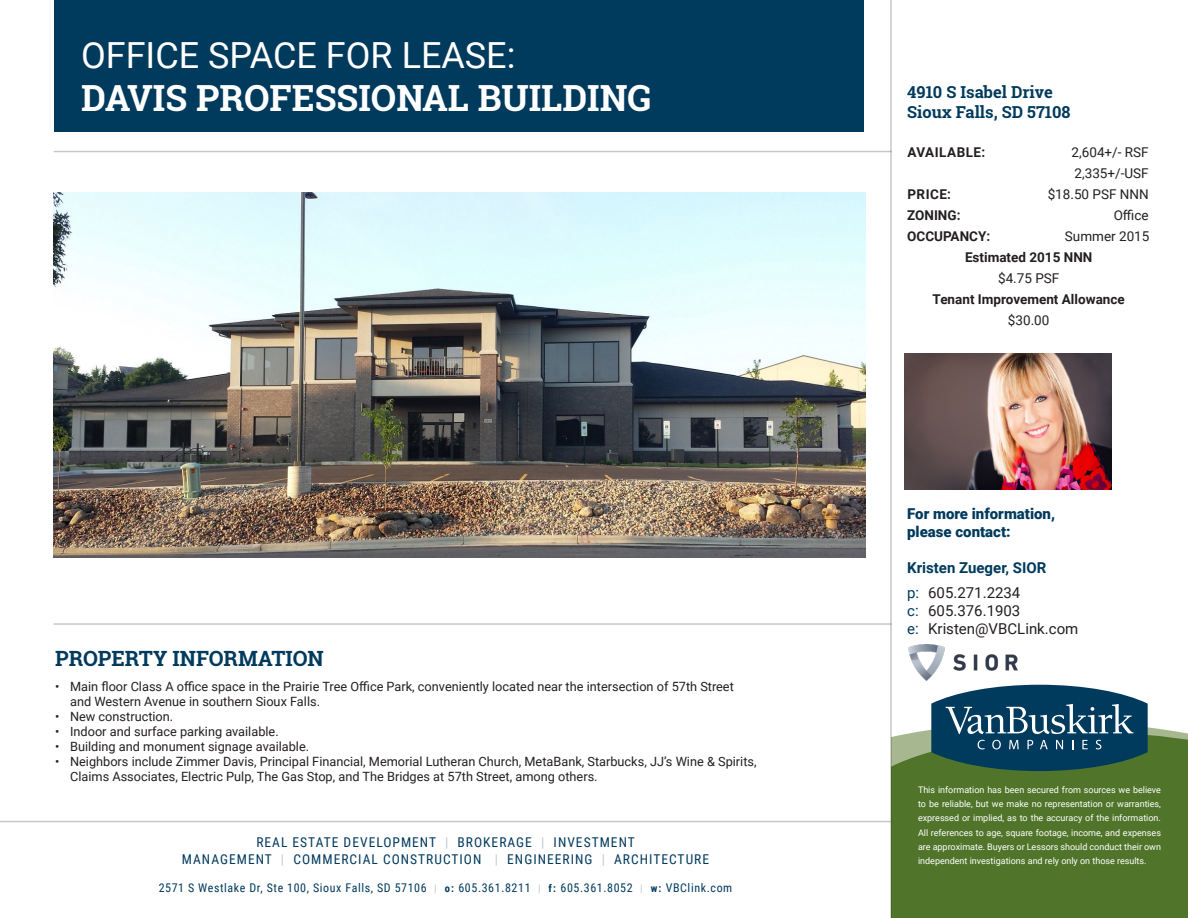
<style>
.page{position:relative;width:1188px;height:918px;background:#fff}
.page>*{position:absolute;margin:0;border:0;box-sizing:border-box;transform-origin:0 0}
.t1{font:700 36px "Roboto Slab";color:#fff}
.t2{font:36px "Roboto";color:#fff}
.t3{font:700 21px "Roboto Slab";color:#003a5d}
.t4{font:700 16.5px/19.8px "Roboto Slab";color:#003a5d}
.t5{font:15px "Roboto";color:#231f20}
.t6{font:900 15px "Roboto";color:#003a5d}
.t7{font:700 15px "Roboto";color:#003a5d}
.t8{font:13.5px "Roboto Condensed";letter-spacing:.075em;color:#003a5d}
.t9{font:700 13.5px/21px "Roboto";color:#231f20;text-align:center}
.t10{font:13.5px/21px "Roboto";color:#231f20}
.t11{font:700 13.5px "Roboto";letter-spacing:.035em;color:#231f20}
.t12{font:12.75px/15px "Roboto";color:#231f20}
.t13{font:12px "Roboto Condensed";letter-spacing:.05em;color:#003a5d}
.t14{font:9px/14.2px "Roboto";color:#fff;text-align:justify}
.s1{color:#bcc9d4}
.s2{font-size:10.5px;color:#bcc9d4}
.s3{font-weight:700;font-size:10.5px}
.s4{font-weight:400}
.s5{color:#003a5d}
</style>
<div class="page">
<div style="left:892px;top:732px;width:296px;height:186px;background:#50752a"></div>
<div style="left:54px;top:0;width:810px;height:132px;background:#003a5d"></div>
<hr style="left:890px;top:0;width:2px;height:918px;background:#231f20">
<hr style="left:0;top:821px;width:891px;height:1px;background:#231f20">
<hr style="left:54px;top:623px;width:838px;height:2px;background:#231f20">
<svg style="left:931px;top:685px;width:217px;height:86px;background:#2c5c72"></svg>
<img style="left:904px;top:353px;width:208px;height:136px">
<img style="left:908px;top:644px;width:110px;height:36px">
<hr style="left:54px;top:151px;width:838px;height:1px;background:#231f20">
<img style="left:54px;top:192px;width:811px;height:366px">
<p class="t2" style="left:81px;top:29px;width:436px">OFFICE SPACE FOR LEASE:</p>
<p class="t1" style="left:81px;top:73px;width:572px">DAVIS PROFESSIONAL BUILDING</p>
<p class="t3" style="left:55px;top:643px;width:270px">PROPERTY INFORMATION</p>
<p class="t12" style="left:70px;top:679px;width:665px;text-indent:-15px">• Main floor Class A office space in the Prairie Tree Office Park, conveniently located near the intersection of 57th Street and Western Avenue in southern Sioux Falls.</p>
<p class="t12" style="left:55px;top:709px;width:120px">• New construction.</p>
<p class="t12" style="left:55px;top:724px;width:225px">• Indoor and surface parking available.</p>
<p class="t12" style="left:55px;top:739px;width:256px">• Building and monument signage available.</p>
<p class="t12" style="left:70px;top:754px;width:688px;text-indent:-15px">• Neighbors include Zimmer Davis, Principal Financial, Memorial Lutheran Church, MetaBank, Starbucks, JJ’s Wine &amp; Spirits,<br>Claims Associates, Electric Pulp, The Gas Stop, and The Bridges at 57th Street, among others.</p>
<p class="t8" style="left:256px;top:833px;width:380px">REAL ESTATE DEVELOPMENT <span class="s1">|</span> BROKERAGE <span class="s1">|</span> INVESTMENT</p>
<p class="t8" style="left:182px;top:849px;width:529px">MANAGEMENT <span class="s1">|</span> COMMERCIAL CONSTRUCTION <span class="s1">|</span> ENGINEERING <span class="s1">|</span> ARCHITECTURE</p>
<p class="t13" style="left:159px;top:879px;width:575px">2571 S Westlake Dr, Ste 100, Sioux Falls, SD 57106 <span class="s2">|</span> <span class="s3">o:</span> 605.361.8211 <span class="s2">|</span> <span class="s3">f:</span> 605.361.8052 <span class="s2">|</span> <span class="s3">w:</span> VBClink.com</p>
<p class="t4" style="left:907px;top:82px;width:165px">4910 S Isabel Drive<br>Sioux Falls, SD 57108</p>
<p class="t11" style="left:907px;top:143px;width:79px">AVAILABLE:</p>
<p class="t10" style="left:1072px;top:141px;width:79px">2,604+/- RSF<br>2,335+/-USF</p>
<p class="t9" style="left:907px;top:183px;width:45px">PRICE:</p>
<p class="t10" style="left:1048px;top:183px;width:103px">$18.50 PSF NNN</p>
<p class="t9" style="left:907px;top:204px;width:55px">ZONING:</p>
<p class="t10" style="left:1114px;top:204px;width:37px">Office</p>
<p class="t9" style="left:907px;top:225px;width:85px">OCCUPANCY:</p>
<p class="t10" style="left:1065px;top:225px;width:86px">Summer 2015</p>
<p class="t9" style="left:965px;top:246px;width:129px">Estimated 2015 NNN</p>
<p class="t10" style="left:998px;top:267px;width:63px">$4.75 PSF</p>
<p class="t9" style="left:933px;top:288px;width:194px">Tenant Improvement Allowance <span class="s4">$30.00</span></p>
<p class="t6" style="left:907px;top:503px;width:149px">For more information,</p>
<p class="t6" style="left:907px;top:521px;width:105px">please contact:</p>
<p class="t7" style="left:907px;top:557px;width:141px">Kristen Zueger, SIOR</p>
<p class="t5" style="left:907px;top:582px;width:115px"><span class="s5">p:</span> 605.271.2234</p>
<p class="t5" style="left:907px;top:600px;width:115px"><span class="s5">c:</span> 605.376.1903</p>
<p class="t5" style="left:907px;top:618px;width:173px"><span class="s5">e:</span> Kristen@VBCLink.com</p>
<p class="t14" style="left:918px;top:782px;width:245px">This information has been secured from sources we believe to be reliable, but we make no representation or warranties, expressed or implied, as to the accuracy of the information.<br>All references to age, square footage, income, and expenses are approximate. Buyers or Lessors should conduct their own independent investigations and rely only on those results.</p>
</div>
